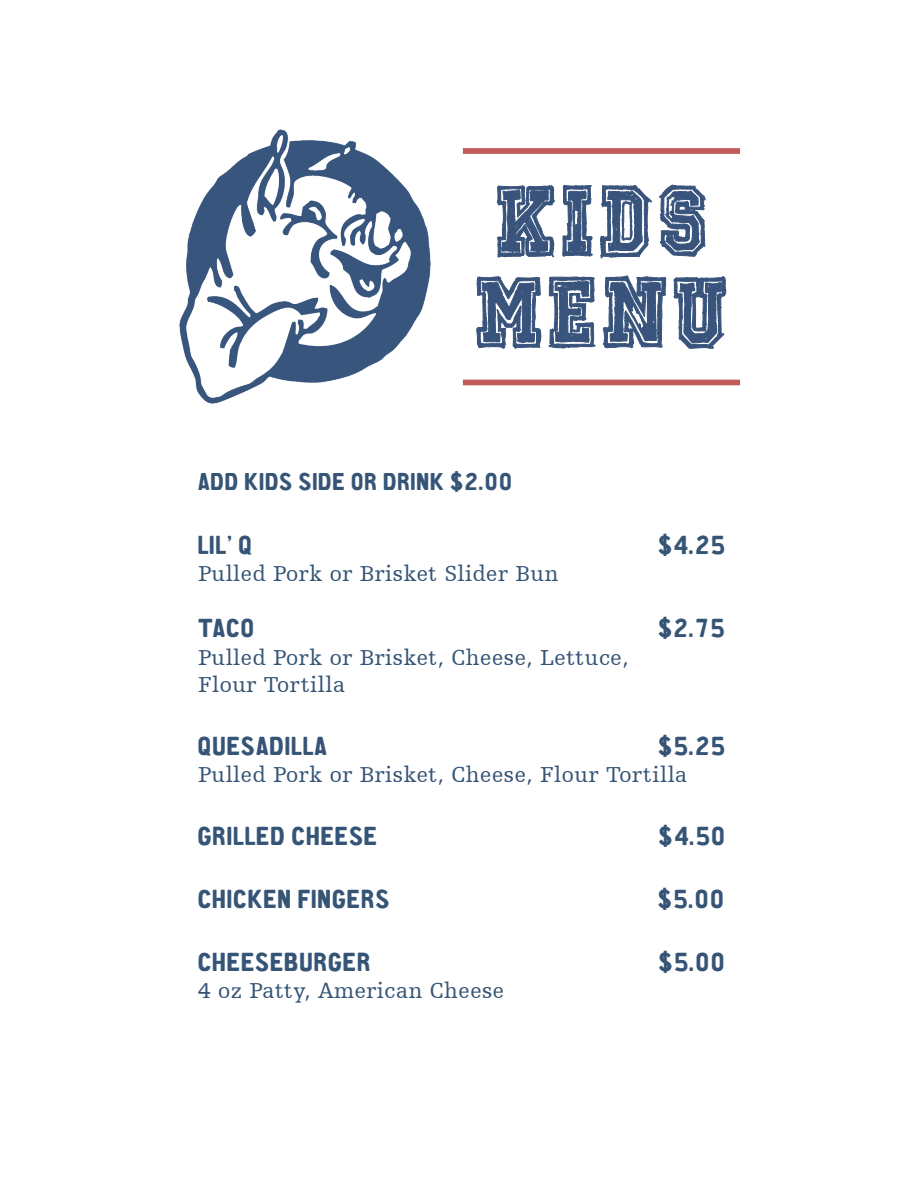
<style>
.page{position:relative;width:918px;height:1188px;background:#fff}
.page>*{position:absolute;margin:0;border:0;box-sizing:border-box;transform-origin:0 0}
.t1{font:26.25px "CA Aires Pro";letter-spacing:.025em;color:#365576}
.t2{font:24.45px "CA Aires Pro";letter-spacing:.025em;color:#365576}
.t3{font:22.65px/27.3px "Humanist Slabserif 712 BT";letter-spacing:.025em;color:#365576}
</style>
<div class="page">
<img style="left:179px;top:129px;width:252px;height:275px">
<div style="left:463px;top:380px;width:277px;height:5px;background:#c25b59"></div>
<div style="left:463px;top:148px;width:277px;height:6px;background:#c25b59"></div>
<svg style="left:477px;top:276px;width:249px;height:72px"></svg>
<svg style="left:497px;top:185px;width:208px;height:73px"></svg>
<p class="t2" style="left:198px;top:468px;width:316px">ADD KIDS SIDE OR DRINK $2.00</p>
<p class="t1" style="left:198px;top:529px;width:56px">LIL’ Q</p>
<p class="t1" style="left:659px;top:529px;width:68px">$4.25</p>
<p class="t3" style="left:198px;top:561px;width:362px">Pulled Pork or Brisket Slider Bun</p>
<p class="t1" style="left:198px;top:613px;width:58px">TACO</p>
<p class="t1" style="left:658px;top:613px;width:68px">$2.75</p>
<p class="t3" style="left:198px;top:645px;width:432px">Pulled Pork or Brisket, Cheese, Lettuce,<br>Flour Tortilla</p>
<p class="t1" style="left:198px;top:730px;width:131px">QUESADILLA</p>
<p class="t1" style="left:659px;top:730px;width:68px">$5.25</p>
<p class="t3" style="left:198px;top:763px;width:491px">Pulled Pork or Brisket, Cheese, Flour Tortilla</p>
<p class="t1" style="left:198px;top:821px;width:181px">GRILLED CHEESE</p>
<p class="t1" style="left:659px;top:821px;width:68px">$4.50</p>
<p class="t1" style="left:198px;top:883px;width:193px">CHICKEN FINGERS</p>
<p class="t1" style="left:658px;top:883px;width:68px">$5.00</p>
<p class="t1" style="left:198px;top:946px;width:175px">CHEESEBURGER</p>
<p class="t1" style="left:659px;top:946px;width:68px">$5.00</p>
<p class="t3" style="left:198px;top:978px;width:308px">4 oz Patty, American Cheese</p>
</div>
